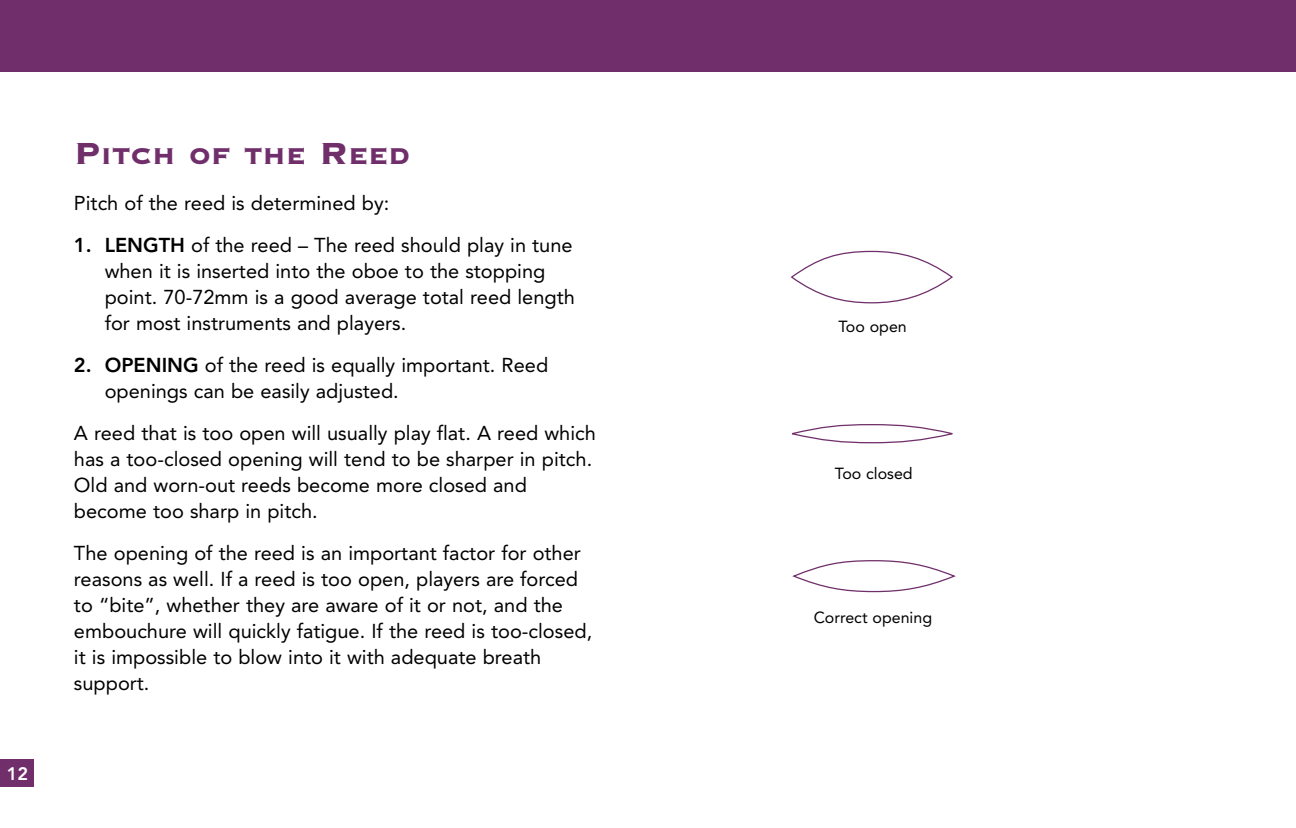
<style>
.page{position:relative;width:1296px;height:828px;background:#fff}
.page>*{position:absolute;margin:0;border:0;box-sizing:border-box;transform-origin:0 0}
.t1{font:30px "Copperplate Thirty Three BC";color:#702f6b}
.t2{font:20px/26px "Avenir";color:#000}
.t3{font:800 18px "Avenir";color:#fff}
.t4{font:16px "Avenir";color:#000}
.s1{font-size:40px}
.s2{font-weight:800}
</style>
<div class="page">
<div style="left:0;top:0;width:1296px;height:72px;background:#702f6b"></div>
<div style="left:0;top:760px;width:33px;height:27px;background:#702f6b"></div>
<div style="left:791px;top:251px;width:162px;height:52px;border:1px solid #702f6b;border-radius:50%"></div>
<div style="left:791px;top:424px;width:162px;height:19px;border:1px solid #702f6b;border-radius:50%"></div>
<div style="left:793px;top:560px;width:162px;height:32px;border:1px solid #702f6b;border-radius:50%"></div>
<p class="t3" style="left:7px;top:766px;width:23px">12</p>
<h1 class="t1" style="left:74px;top:136px;width:337px"><span class="s1">P</span>ITCH OF THE <span class="s1">R</span>EED</h1>
<p class="t2" style="left:74px;top:191px;width:317px">Pitch of the reed is determined by:</p>
<p class="t2" style="left:105px;top:233px;width:472px;text-indent:-31px"><span class="s2">1. LENGTH</span> of the reed – The reed should play in tune when it is inserted into the oboe to the stopping point. 70-72mm is a good average total reed length for most instruments and players.</p>
<p class="t2" style="left:105px;top:353px;width:445px;text-indent:-31px"><span class="s2">2. OPENING</span> of the reed is equally important. Reed openings can be easily adjusted.</p>
<p class="t2" style="left:74px;top:421px;width:523px">A reed that is too open will usually play flat. A reed which has a too-closed opening will tend to be sharper in pitch.<br>Old and worn-out reeds become more closed and become too sharp in pitch.</p>
<p class="t2" style="left:74px;top:541px;width:520px">The opening of the reed is an important factor for other reasons as well. If a reed is too open, players are forced to “bite”, whether they are aware of it or not, and the embouchure will quickly fatigue. If the reed is too-closed, it is impossible to blow into it with adequate breath support.</p>
<p class="t4" style="left:838px;top:320px;width:70px">Too open</p>
<p class="t4" style="left:835px;top:466px;width:79px">Too closed</p>
<p class="t4" style="left:814px;top:611px;width:120px">Correct opening</p>
</div>
